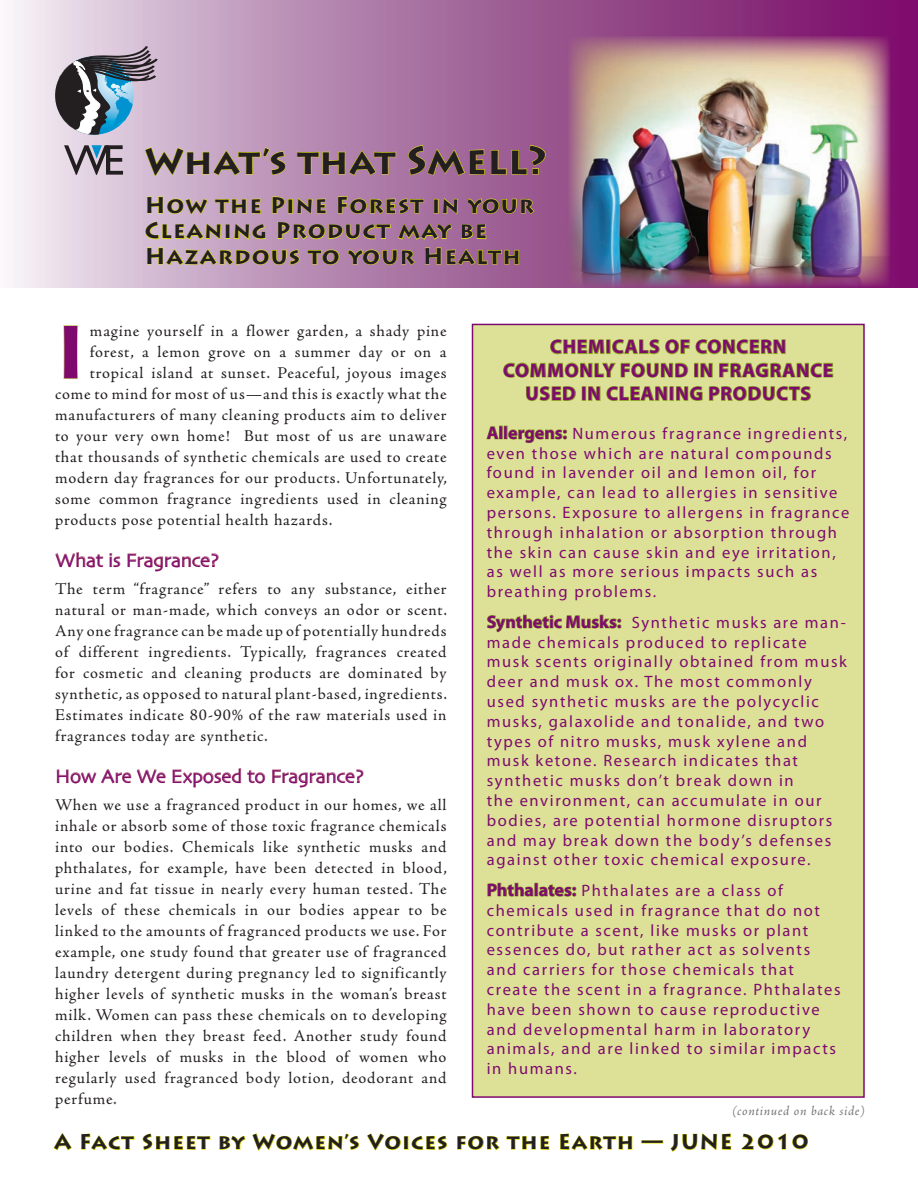
<style>
.page{position:relative;width:918px;height:1188px;background:#fff}
.page>*{position:absolute;margin:0;border:0;box-sizing:border-box;transform-origin:0 0}
.t1{font:700 74.25px "Lithos Pro";color:#7e0a6d}
.t2{font:700 36px "Lithos Pro";letter-spacing:.01em;color:#231f20}
.t3{font:700 22.5px/25.5px "Lithos Pro";letter-spacing:.05em;color:#231f20}
.t4{font:700 21px "Lithos Pro";letter-spacing:.05em;color:#231f20}
.t5{font:700 19.5px/23.4px "Myriad Pro";letter-spacing:.045em;color:#7e0a6d;text-align:center}
.t6{font:19.5px "Skia";letter-spacing:-.015em;color:#7e0a6d}
.t7{font:16.5px/21px "Adobe Jenson Pro";letter-spacing:.045em;color:#231f20;text-align:justify}
.t8{font:16.5px/19.8px "Myriad Pro";letter-spacing:.1em;color:#7e0a6d}
.t9{font:italic 13.5px "Adobe Jenson Pro";letter-spacing:.045em;color:#727477}
.s1{font-size:39px}
.s2{font-weight:700;font-size:18px}
</style>
<div class="page">
<svg style="left:13px;top:0;width:905px;height:287px;background:#b585af"></svg>
<svg style="left:53px;top:1133px;width:19px;height:18px"></svg>
<svg style="left:81px;top:1133px;width:54px;height:18px"></svg>
<svg style="left:142px;top:1133px;width:69px;height:18px"></svg>
<svg style="left:219px;top:1135px;width:27px;height:15px"></svg>
<svg style="left:252px;top:1133px;width:107px;height:18px"></svg>
<svg style="left:367px;top:1133px;width:80px;height:18px"></svg>
<svg style="left:457px;top:1136px;width:43px;height:15px"></svg>
<svg style="left:506px;top:1136px;width:44px;height:14px"></svg>
<svg style="left:560px;top:1133px;width:73px;height:18px"></svg>
<svg style="left:641px;top:1140px;width:23px;height:4px"></svg>
<svg style="left:670px;top:1133px;width:62px;height:19px"></svg>
<svg style="left:741px;top:1133px;width:67px;height:17px"></svg>
<svg style="left:63px;top:325px;width:15px;height:55px"></svg>
<svg style="left:55px;top:552px;width:48px;height:16px"></svg>
<svg style="left:109px;top:553px;width:12px;height:14px"></svg>
<svg style="left:127px;top:553px;width:92px;height:19px"></svg>
<svg style="left:57px;top:769px;width:109px;height:15px"></svg>
<svg style="left:172px;top:768px;width:69px;height:20px"></svg>
<svg style="left:247px;top:770px;width:19px;height:14px"></svg>
<svg style="left:272px;top:769px;width:92px;height:19px"></svg>
<svg style="left:144px;top:147px;width:142px;height:29px;background:#ccb0ac"></svg>
<svg style="left:297px;top:150px;width:99px;height:26px;background:#b99194"></svg>
<svg style="left:408px;top:145px;width:138px;height:31px;background:#aa7685"></svg>
<svg style="left:147px;top:196px;width:61px;height:19px"></svg>
<svg style="left:215px;top:198px;width:46px;height:16px"></svg>
<svg style="left:272px;top:196px;width:54px;height:18px"></svg>
<svg style="left:337px;top:196px;width:87px;height:19px;background:#b99285"></svg>
<svg style="left:434px;top:198px;width:24px;height:16px"></svg>
<svg style="left:467px;top:198px;width:68px;height:17px"></svg>
<svg style="left:145px;top:221px;width:121px;height:19px;background:#cfb6a1"></svg>
<svg style="left:277px;top:222px;width:114px;height:18px;background:#be9a8b"></svg>
<svg style="left:398px;top:223px;width:54px;height:17px"></svg>
<svg style="left:461px;top:224px;width:26px;height:15px"></svg>
<svg style="left:147px;top:247px;width:153px;height:19px;background:#cdb29d"></svg>
<svg style="left:307px;top:249px;width:33px;height:16px"></svg>
<svg style="left:347px;top:249px;width:68px;height:17px"></svg>
<svg style="left:425px;top:247px;width:94px;height:18px;background:#b18379"></svg>
<svg style="left:64px;top:145px;width:59px;height:30px;background:#918c97"></svg>
<svg style="left:55px;top:46px;width:103px;height:89px;background:#878e9d"></svg>
<img style="left:568px;top:36px;width:322px;height:251px">
<div style="left:472px;top:324px;width:392px;height:773px;background:#dde198"></div>
<svg style="left:503px;top:339px;width:331px;height:62px"></svg>
<svg style="left:486px;top:425px;width:81px;height:18px"></svg>
<svg style="left:487px;top:614px;width:134px;height:19px"></svg>
<svg style="left:487px;top:882px;width:89px;height:15px"></svg>
<div style="left:472px;top:324px;width:393px;height:774px;border:2px solid #7e0a6d"></div>
<h2 class="t2" style="left:145px;top:140px;width:404px">What’s that <span class="s1">Smell?</span></h2>
<h3 class="t3" style="left:145px;top:193px;width:391px">How the Pine Forest in your<br>Cleaning Product may be<br>Hazardous to your Health</h3>
<h1 class="t1" style="left:55px;top:308px;width:33px">I</h1>
<p class="t7" style="left:90px;top:321px;width:358px">magine yourself in a flower garden, a shady pine</p>
<p class="t7" style="left:90px;top:342px;width:358px">forest, a lemon grove on a summer day or on a</p>
<p class="t7" style="left:90px;top:363px;width:358px">tropical island at sunset. Peaceful, joyous images</p>
<p class="t7" style="left:55px;top:384px;width:393px">come to mind for most of us—and this is exactly what the</p>
<p class="t7" style="left:55px;top:405px;width:393px">manufacturers of many cleaning products aim to deliver</p>
<p class="t7" style="left:55px;top:426px;width:393px">to your very own home! But most of us are unaware</p>
<p class="t7" style="left:55px;top:447px;width:393px">that thousands of synthetic chemicals are used to create</p>
<p class="t7" style="left:55px;top:468px;width:394px">modern day fragrances for our products. Unfortunately,</p>
<p class="t7" style="left:55px;top:489px;width:393px">some common fragrance ingredients used in cleaning</p>
<p class="t7" style="left:55px;top:510px;width:279px">products pose potential health hazards.</p>
<p class="t6" style="left:55px;top:549px;width:166px">What is Fragrance?</p>
<p class="t7" style="left:55px;top:579px;width:394px">The term “fragrance” refers to any substance, either natural or man-made, which conveys an odor or scent.<br>Any one fragrance can be made up of potentially hundreds of different ingredients. Typically, fragrances created for cosmetic and cleaning products are dominated by synthetic, as opposed to natural plant-based, ingredients.<br>Estimates indicate 80-90% of the raw materials used in fragrances today are synthetic.</p>
<p class="t6" style="left:55px;top:765px;width:311px">How Are We Exposed to Fragrance?</p>
<p class="t7" style="left:55px;top:795px;width:393px">When we use a fragranced product in our homes, we all inhale or absorb some of those toxic fragrance chemicals into our bodies. Chemicals like synthetic musks and phthalates, for example, have been detected in blood, urine and fat tissue in nearly every human tested. The levels of these chemicals in our bodies appear to be linked to the amounts of fragranced products we use. For example, one study found that greater use of fragranced laundry detergent during pregnancy led to significantly higher levels of synthetic musks in the woman’s breast milk. Women can pass these chemicals on to developing children when they breast feed. Another study found higher levels of musks in the blood of women who regularly used fragranced body lotion, deodorant and perfume.</p>
<p class="t5" style="left:503px;top:334px;width:332px">CHEMICALS OF CONCERN<br>COMMONLY FOUND IN FRAGRANCE<br>USED IN CLEANING PRODUCTS</p>
<p class="t8" style="left:487px;top:423px;width:364px"><span class="s2">ALLERGENS:</span> Numerous fragrance ingredients, even those which are natural compounds found in lavender oil and lemon oil, for example, can lead to allergies in sensitive persons. Exposure to allergens in fragrance through inhalation or absorption through the skin can cause skin and eye irritation, as well as more serious impacts such as breathing problems.</p>
<p class="t8" style="left:487px;top:612px;width:362px"><span class="s2">SYNTHETIC MUSKS:</span> Synthetic musks are man&shy;made chemicals produced to replicate musk scents originally obtained from musk deer and musk ox. The most commonly used synthetic musks are the polycyclic musks, galaxolide and tonalide, and two types of nitro musks, musk xylene and musk ketone. Research indicates that synthetic musks don’t break down in<br>the environment, can accumulate in our bodies, are potential hormone disruptors and may break down the body’s defenses against other toxic chemical exposure.</p>
<p class="t8" style="left:487px;top:880px;width:355px"><span class="s2">PHTHALATES:</span> Phthalates are a class of chemicals used in fragrance that do not contribute a scent, like musks or plant essences do, but rather act as solvents and carriers for those chemicals that create the scent in a fragrance. Phthalates have been shown to cause reproductive and developmental harm in laboratory animals, and are linked to similar impacts in humans.</p>
<p class="t9" style="left:732px;top:1103px;width:134px">(continued on back side)</p>
<p class="t4" style="left:54px;top:1129px;width:756px">A Fact Sheet by Women’s Voices for the Earth — JUNE 2010</p>
</div>
